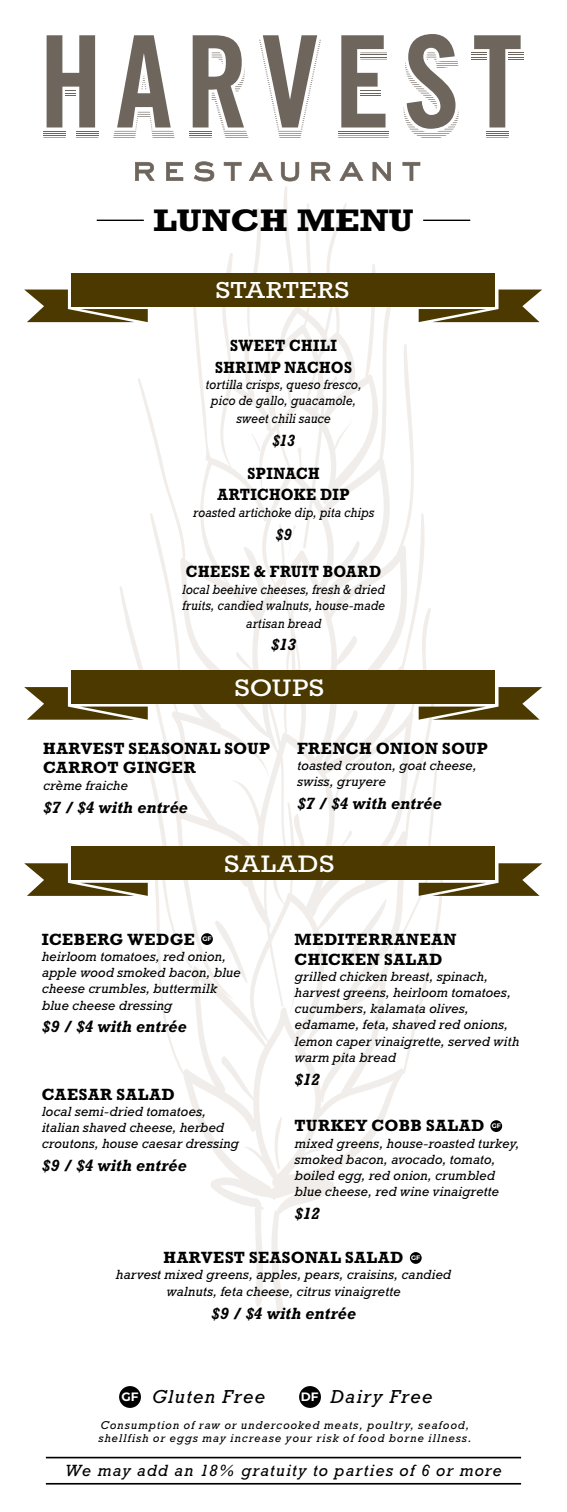
<style>
.page{position:relative;width:567px;height:1512px;background:#fff}
.page>*{position:absolute;margin:0;border:0;box-sizing:border-box;transform-origin:0 0}
.t1{font:700 31.65px "Rockwell Std";color:#000;scale:1.16 1}
.t2{font:24.3px "Rockwell Std";letter-spacing:.025em;color:#fff;scale:1.16 1}
.t3{font:23.55px "Rockwell Std";letter-spacing:.03em;color:#fff;scale:1.16 1}
.t4{font:italic 19.05px "Rockwell Std";letter-spacing:.065em;color:#000}
.t5{font:700 16.5px/19.8px "Rockwell Std";letter-spacing:.03em;color:#000}
.t6{font:italic 700 16.5px "Rockwell Std";letter-spacing:.01em;color:#000}
.t7{font:700 16.5px/21.6px "Rockwell Std";letter-spacing:.03em;color:#000;text-align:center;scale:.92 1}
.t8{font:italic 16.5px "Rockwell Std";letter-spacing:.065em;color:#000}
.t9{font:italic 700 16.5px "Rockwell Std";letter-spacing:.01em;color:#000;scale:.92 1}
.t10{font:italic 13.5px/16.2px "Rockwell Std";letter-spacing:.01em;color:#000}
.t11{font:italic 13.5px/16.2px "Rockwell Std";letter-spacing:.01em;color:#000;text-align:center;scale:.92 1}
.t12{font:italic 11.55px/13.8px "Rockwell Std";letter-spacing:.085em;color:#000}
.t13{font:700 6.6px "Montserrat";color:#fff}
.s1{font-family:"Montserrat";font-weight:700;font-style:normal;font-size:12.15px;color:#fff}
</style>
<div class="page">
<hr style="left:97px;top:220px;width:47px;height:1px;background:#000">
<hr style="left:423px;top:220px;width:47px;height:1px;background:#000">
<svg style="left:113px;top:35px;width:62px;height:103px"></svg>
<svg style="left:189px;top:35px;width:59px;height:103px"></svg>
<svg style="left:259px;top:35px;width:62px;height:103px"></svg>
<svg style="left:341px;top:35px;width:46px;height:93px"></svg>
<hr style="left:338px;top:131px;width:51px;height:1px;background:#6e655d">
<hr style="left:338px;top:133px;width:51px;height:1px;background:#6e655d">
<hr style="left:338px;top:135px;width:51px;height:1px;background:#6e655d">
<svg style="left:338px;top:137px;width:51px;height:1px"></svg>
<svg style="left:403px;top:34px;width:56px;height:104px"></svg>
<svg style="left:471px;top:35px;width:53px;height:103px"></svg>
<svg style="left:43px;top:35px;width:55px;height:103px"></svg>
<svg style="left:119px;top:306px;width:329px;height:364px"></svg>
<svg style="left:288px;top:524px;width:8px;height:32px"></svg>
<svg style="left:252px;top:433px;width:8px;height:19px"></svg>
<svg style="left:287px;top:382px;width:4px;height:25px"></svg>
<svg style="left:222px;top:306px;width:11px;height:74px"></svg>
<svg style="left:245px;top:306px;width:23px;height:31px"></svg>
<svg style="left:278px;top:306px;width:20px;height:2px"></svg>
<svg style="left:119px;top:161px;width:329px;height:112px"></svg>
<svg style="left:119px;top:704px;width:329px;height:143px"></svg>
<svg style="left:405px;top:762px;width:33px;height:85px"></svg>
<svg style="left:158px;top:880px;width:284px;height:433px"></svg>
<div style="left:71px;top:273px;width:424px;height:33px;background:#4b3900"></div>
<svg style="left:419px;top:290px;width:123px;height:32px"></svg>
<svg style="left:25px;top:290px;width:123px;height:32px"></svg>
<div style="left:71px;top:847px;width:424px;height:33px;background:#4b3900"></div>
<div style="left:71px;top:670px;width:424px;height:34px;background:#4b3900"></div>
<svg style="left:419px;top:863px;width:123px;height:33px"></svg>
<svg style="left:419px;top:687px;width:123px;height:33px"></svg>
<svg style="left:24px;top:863px;width:169px;height:106px"></svg>
<svg style="left:24px;top:687px;width:124px;height:33px"></svg>
<div style="left:490px;top:1120px;width:12px;height:12px;background:#000;border-radius:50%"></div>
<div style="left:201px;top:933px;width:12px;height:12px;background:#000;border-radius:50%"></div>
<div style="left:410px;top:1252px;width:12px;height:12px;background:#000;border-radius:50%"></div>
<hr style="left:46px;top:1457px;width:475px;height:1px;background:#000">
<hr style="left:46px;top:1483px;width:475px;height:2px;background:#000">
<div style="left:119px;top:1386px;width:22px;height:22px;background:#000;border-radius:50%"></div>
<div style="left:299px;top:1386px;width:22px;height:22px;background:#000;border-radius:50%"></div>
<h1 class="t1" style="left:153px;top:201px;width:226px">LUNCH MENU</h1>
<h3 class="t3" style="left:216px;top:277px;width:117px">STARTERS</h3>
<p class="t7" style="left:215px;top:334px;width:150px">SWEET CHILI<br>SHRIMP NACHOS</p>
<p class="t11" style="left:206px;top:376px;width:171px">tortilla crisps, queso fresco, pico de gallo, guacamole,</p>
<p class="t11" style="left:236px;top:410px;width:104px">sweet chili sauce</p>
<p class="t9" style="left:272px;top:430px;width:27px">$13</p>
<p class="t7" style="left:218px;top:462px;width:145px">SPINACH<br>ARTICHOKE DIP</p>
<p class="t11" style="left:193px;top:504px;width:198px">roasted artichoke dip, pita chips</p>
<p class="t9" style="left:276px;top:524px;width:19px">$9</p>
<p class="t7" style="left:186px;top:561px;width:214px">CHEESE &amp; FRUIT BOARD</p>
<p class="t11" style="left:182px;top:581px;width:222px;text-align:left">local beehive cheeses, fresh &amp; dried fruits, candied walnuts, house-made</p>
<p class="t11" style="left:246px;top:615px;width:83px">artisan bread</p>
<p class="t6" style="left:271px;top:635px;width:27px">$13</p>
<h2 class="t2" style="left:235px;top:673px;width:78px">SOUPS</h2>
<p class="t5" style="left:43px;top:738px;width:228px">HARVEST SEASONAL SOUP<br>CARROT GINGER</p>
<p class="t10" style="left:43px;top:777px;width:86px">crème fraiche</p>
<p class="t6" style="left:43px;top:797px;width:146px">$7 / $4 with entrée</p>
<p class="t5" style="left:297px;top:738px;width:192px">FRENCH ONION SOUP</p>
<p class="t10" style="left:297px;top:757px;width:181px">toasted crouton, goat cheese, swiss, gruyere</p>
<p class="t6" style="left:297px;top:794px;width:146px">$7 / $4 with entrée</p>
<h2 class="t2" style="left:225px;top:850px;width:96px">SALADS</h2>
<p class="t5" style="left:42px;top:929px;width:154px">ICEBERG WEDGE</p>
<p class="t10" style="left:42px;top:948px;width:200px">heirloom tomatoes, red onion, apple wood smoked bacon, blue cheese crumbles, buttermilk blue cheese dressing</p>
<p class="t6" style="left:42px;top:1017px;width:146px">$9 / $4 with entrée</p>
<p class="t13" style="left:202px;top:934px;width:11px">GF</p>
<p class="t5" style="left:42px;top:1084px;width:134px">CAESAR SALAD</p>
<p class="t10" style="left:42px;top:1103px;width:198px">local semi-dried tomatoes, italian shaved cheese, herbed croutons, house caesar dressing</p>
<p class="t6" style="left:42px;top:1156px;width:146px">$9 / $4 with entrée</p>
<p class="t5" style="left:295px;top:929px;width:164px">MEDITERRANEAN<br>CHICKEN SALAD</p>
<p class="t10" style="left:295px;top:968px;width:226px">grilled chicken breast, spinach, harvest greens, heirloom tomatoes, cucumbers, kalamata olives, edamame, feta, shaved red onions, lemon caper vinaigrette, served with warm pita bread</p>
<p class="t6" style="left:295px;top:1069px;width:27px">$12</p>
<p class="t5" style="left:295px;top:1116px;width:191px">TURKEY COBB SALAD</p>
<p class="t10" style="left:295px;top:1135px;width:226px">mixed greens, house-roasted turkey, smoked bacon, avocado, tomato, boiled egg, red onion, crumbled blue cheese, red wine vinaigrette</p>
<p class="t6" style="left:295px;top:1204px;width:27px">$12</p>
<p class="t13" style="left:492px;top:1121px;width:11px">GF</p>
<p class="t5" style="left:164px;top:1248px;width:241px">HARVEST SEASONAL SALAD</p>
<p class="t10" style="left:116px;top:1267px;width:337px;text-align:center">harvest mixed greens, apples, pears, craisins, candied walnuts, feta cheese, citrus vinaigrette</p>
<p class="t6" style="left:211px;top:1303px;width:146px">$9 / $4 with entrée</p>
<p class="t13" style="left:411px;top:1253px;width:11px">GF</p>
<h3 class="t4" style="left:122px;top:1386px;width:145px"><span class="s1">GF</span> Gluten Free</h3>
<h3 class="t4" style="left:301px;top:1386px;width:133px"><span class="s1">DF</span> Dairy Free</h3>
<p class="t12" style="left:98px;top:1418px;width:374px">Consumption of raw or undercooked meats, poultry, seafood, shellfish or eggs may increase your risk of food borne illness.</p>
<p class="t8" style="left:65px;top:1461px;width:438px">We may add an 18% gratuity to parties of 6 or more</p>
</div>
